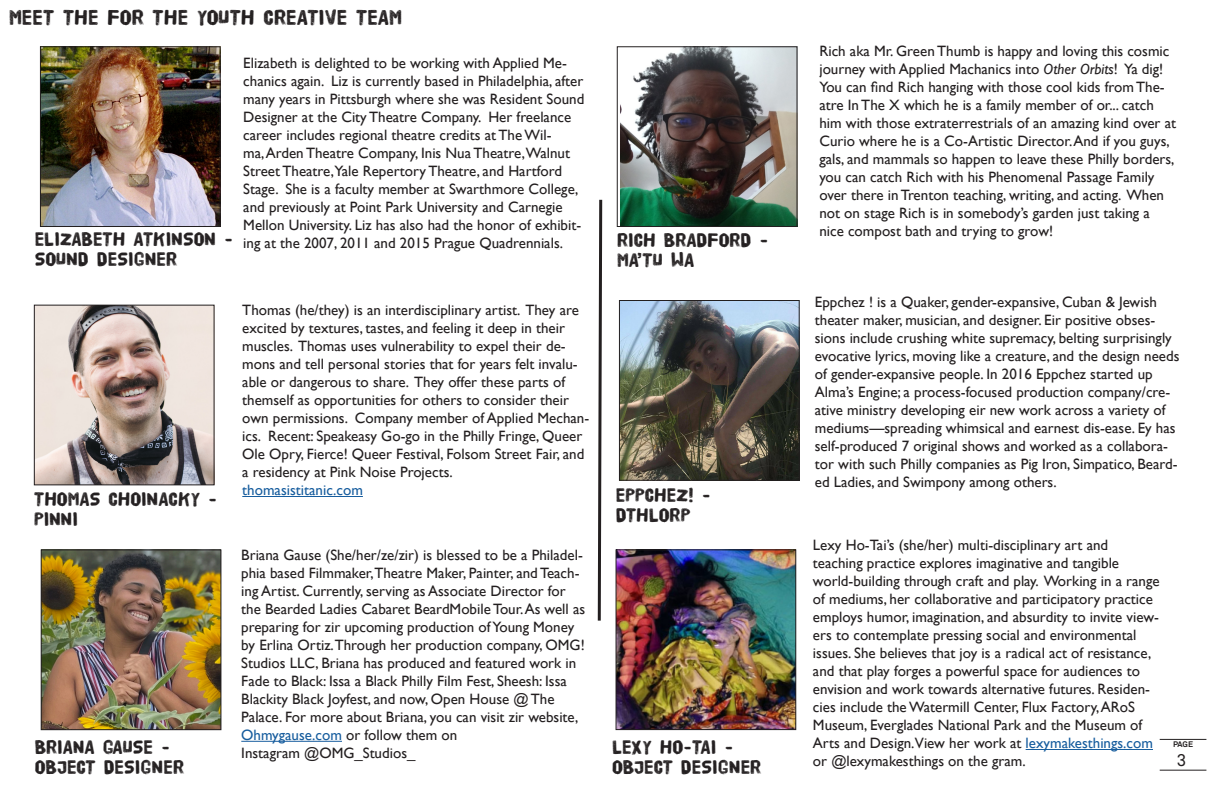
<style>
.page{position:relative;width:1224px;height:792px;background:#fff}
.page>*{position:absolute;margin:0;border:0;box-sizing:border-box;transform-origin:0 0}
.t1{font:22px "HVD Poster";color:#231f20}
.t2{font:20px "HVD Poster";color:#231f20}
.t3{font:17px "Akkurat Pro";color:#231f20}
.t4{font:15px/18px "Gill Sans";color:#231f20}
.t5{font:15px "Gill Sans";color:#175d9e}
.t6{font:700 8px "Akkurat Pro";color:#231f20}
.s1{color:#175d9e}
.s2{font-style:italic}
</style>
<div class="page">
<hr style="left:1160px;top:739px;width:46px;height:1px;background:#231f20">
<hr style="left:1160px;top:770px;width:46px;height:1px;background:#231f20">
<img style="left:621px;top:302px;width:176px;height:176px">
<div style="left:619px;top:300px;width:180px;height:180px;border:1px solid #231f20"></div>
<img style="left:618px;top:552px;width:176px;height:176px">
<div style="left:616px;top:550px;width:180px;height:180px;border:1px solid #231f20"></div>
<hr style="left:1026px;top:749px;width:127px;height:1px;background:#175d9e">
<img style="left:43px;top:552px;width:176px;height:176px">
<div style="left:41px;top:550px;width:180px;height:180px;border:1px solid #231f20"></div>
<hr style="left:241px;top:741px;width:101px;height:1px;background:#175d9e">
<svg style="left:597px;top:199px;width:6px;height:422px"></svg>
<hr style="left:242px;top:496px;width:121px;height:1px;background:#175d9e">
<img style="left:36px;top:307px;width:176px;height:176px">
<div style="left:34px;top:305px;width:180px;height:180px;border:1px solid #231f20"></div>
<img style="left:42px;top:49px;width:176px;height:176px">
<div style="left:40px;top:47px;width:180px;height:180px;border:1px solid #231f20"></div>
<img style="left:620px;top:49px;width:175px;height:176px">
<div style="left:617px;top:47px;width:180px;height:180px;border:1px solid #231f20"></div>
<p class="t1" style="left:9px;top:8px;width:395px">MEET THE FOR THE YOUTH CREATIVE TEAM</p>
<p class="t2" style="left:35px;top:231px;width:200px">ELIZABETH ATKINSON -</p>
<p class="t2" style="left:35px;top:251px;width:144px">SOUND DESIGNER</p>
<p class="t4" style="left:243px;top:54px;width:343px">Elizabeth is delighted to be working with Applied Me&shy;chanics again. Liz is currently based in Philadelphia, after many years in Pittsburgh where she was Resident Sound Designer at the City Theatre Company. Her freelance career includes regional theatre credits at The Wil-<br>ma, Arden Theatre Company, Inis Nua Theatre,Walnut Street Theatre,Yale Repertory Theatre, and Hartford Stage. She is a faculty member at Swarthmore College, and previously at Point Park University and Carnegie Mellon University. Liz has also had the honor of exhibit&shy;ing at the 2007, 2011 and 2015 Prague Quadrennials.</p>
<p class="t2" style="left:34px;top:490px;width:184px">THOMAS CHOINACKY -</p>
<p class="t2" style="left:34px;top:510px;width:45px">PINNI</p>
<p class="t4" style="left:242px;top:301px;width:348px">Thomas (he/they) is an interdisciplinary artist. They are excited by textures, tastes, and feeling it deep in their muscles. Thomas uses vulnerability to expel their de&shy;mons and tell personal stories that for years felt invalu&shy;able or dangerous to share. They offer these parts of themself as opportunities for others to consider their own permissions. Company member of Applied Mechan&shy;ics. Recent: Speakeasy Go-go in the Philly Fringe, Queer Ole Opry, Fierce! Queer Festival, Folsom Street Fair, and a residency at Pink Noise Projects.</p>
<p class="t5" style="left:242px;top:481px;width:122px">thomasistitanic.com</p>
<p class="t4" style="left:241px;top:546px;width:345px">Briana Gause (She/her/ze/zir) is blessed to be a Philadel&shy;phia based Filmmaker,Theatre Maker, Painter, and Teach&shy;ing Artist. Currently, serving as Associate Director for the Bearded Ladies Cabaret BeardMobile Tour. As well as preparing for zir upcoming production of Young Money by Erlina Ortiz.Through her production company, OMG!<br>Studios LLC, Briana has produced and featured work in Fade to Black: Issa a Black Philly Film Fest, Sheesh: Issa Blackity Black Joyfest, and now, Open House @ The</p>
<p class="t4" style="left:241px;top:708px;width:339px">Palace. For more about Briana, you can visit zir website,<br><span class="s1">Ohmygause.com</span> or follow them on</p>
<p class="t2" style="left:35px;top:739px;width:137px">BRIANA GAUSE -</p>
<p class="t4" style="left:241px;top:744px;width:176px">Instagram @OMG_Studios_</p>
<p class="t2" style="left:35px;top:759px;width:151px">OBJECT DESIGNER</p>
<p class="t2" style="left:617px;top:232px;width:153px">RICH BRADFORD -</p>
<p class="t2" style="left:617px;top:252px;width:79px">MA’TU WA</p>
<p class="t2" style="left:616px;top:486px;width:96px">EPPCHEZ! -</p>
<p class="t2" style="left:616px;top:506px;width:76px">DTHLORP</p>
<p class="t2" style="left:612px;top:739px;width:123px">LEXY Ho-TAI -</p>
<p class="t2" style="left:612px;top:759px;width:151px">OBJECT DESIGNER</p>
<p class="t4" style="left:819px;top:42px;width:352px">Rich aka Mr. Green Thumb is happy and loving this cosmic journey with Applied Machanics into <span class="s2">Other Orbits</span>! Ya dig!</p>
<p class="t4" style="left:819px;top:78px;width:358px">You can find Rich hanging with those cool kids from The&shy;atre In The X which he is a family member of or... catch him with those extraterrestrials of an amazing kind over at Curio where he is a Co-Artistic Director. And if you guys, gals, and mammals so happen to leave these Philly borders, you can catch Rich with his Phenomenal Passage Family over there in Trenton teaching, writing, and acting. When not on stage Rich is in somebody’s garden just taking a nice compost bath and trying to grow!</p>
<p class="t4" style="left:815px;top:293px;width:366px">Eppchez ! is a Quaker, gender-expansive, Cuban &amp; Jewish theater maker, musician, and designer. Eir positive obses&shy;sions include crushing white supremacy, belting surprisingly evocative lyrics, moving like a creature, and the design needs of gender-expansive people. In 2016 Eppchez started up Alma’s Engine; a process-focused production company/cre&shy;ative ministry developing eir new work across a variety of mediums—spreading whimsical and earnest dis-ease. Ey has self-produced 7 original shows and worked as a collabora&shy;tor with such Philly companies as Pig Iron, Simpatico, Beard&shy;ed Ladies, and Swimpony among others.</p>
<p class="t4" style="left:813px;top:536px;width:348px">Lexy Ho-Tai’s (she/her) multi-disciplinary art and teaching practice explores imaginative and tangible world-building through craft and play. Working in a range of mediums, her collaborative and participatory practice employs humor, imagination, and absurdity to invite view&shy;ers to contemplate pressing social and environmental issues. She believes that joy is a radical act of resistance, and that play forges a powerful space for audiences to envision and work towards alternative futures. Residen&shy;cies include the Watermill Center, Flux Factory, ARoS Museum, Everglades National Park and the Museum of Arts and Design.View her work at <span class="s1">lexymakesthings.com </span>or @lexymakesthings on the gram.</p>
<p class="t6" style="left:1173px;top:740px;width:22px">PAGE</p>
<p class="t3" style="left:1177px;top:750px;width:11px">3</p>
</div>
